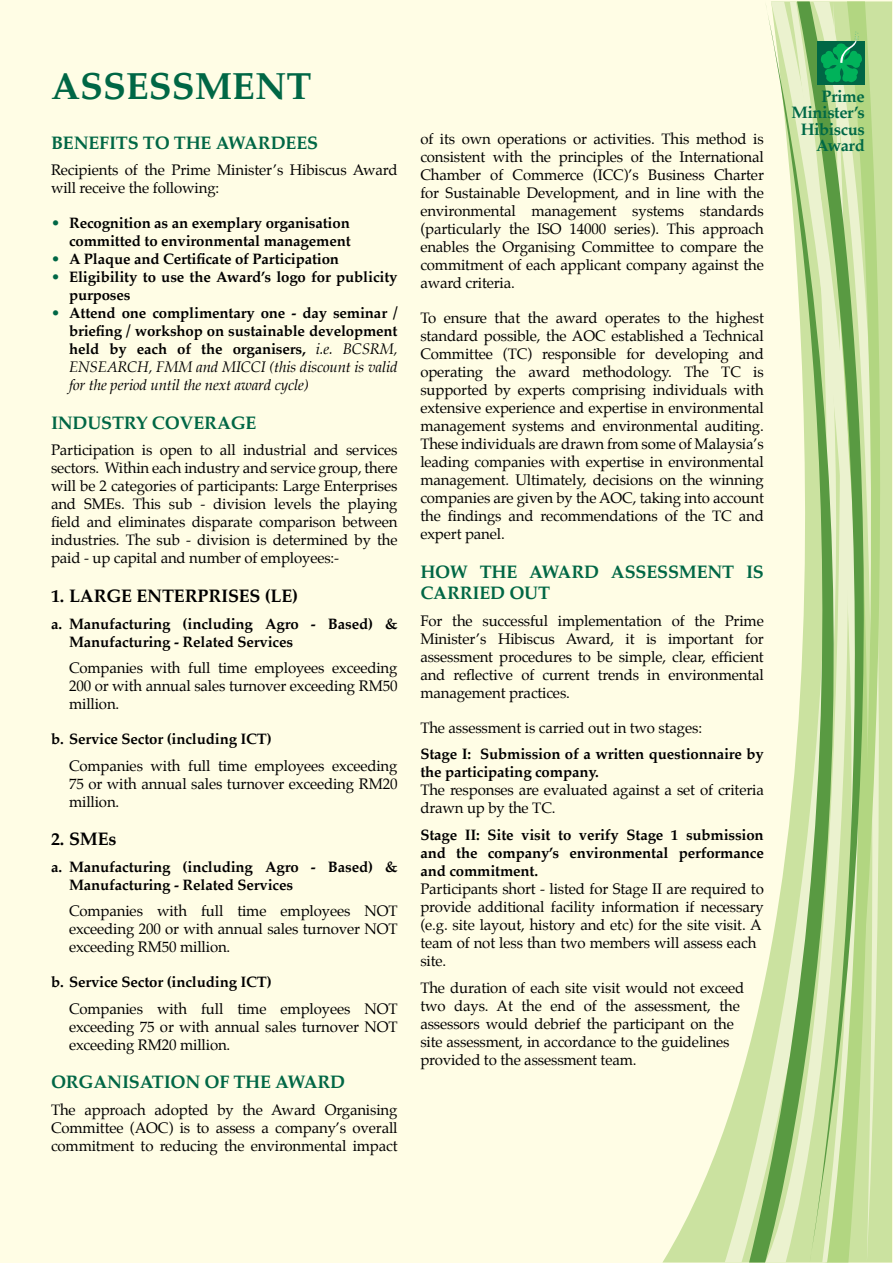
<style>
.page{position:relative;width:893px;height:1263px;background:#fffde5}
.page>*{position:absolute;margin:0;border:0;box-sizing:border-box;transform-origin:0 0}
.t1{font:700 37.5px "Palatino";color:#006745}
.t2{font:700 18px/21.6px "Palatino";letter-spacing:-.01em;color:#006745}
.t3{font:700 18px "Palatino";letter-spacing:-.01em;color:#000}
.t4{font:700 16.5px/16.5px "Palatino";letter-spacing:-.025em;color:#006946;text-align:right}
.t5{font:15px/18px "Palatino";letter-spacing:-.01em;color:#000;text-align:justify}
.t6{font:700 15px/18px "Palatino";letter-spacing:-.01em;color:#000}
.s1{font-weight:400;color:#006745}
.s2{font-weight:400;font-style:italic}
</style>
<div class="page">
<svg style="left:663px;top:1127px;width:62px;height:135px"></svg>
<svg style="left:725px;top:1048px;width:24px;height:214px;fill:#cbe2a0"></svg>
<svg style="left:749px;top:6px;width:22px;height:1256px"></svg>
<svg style="left:771px;top:1px;width:26px;height:1261px"></svg>
<svg style="left:797px;top:1px;width:36px;height:1261px;background:#b7d497"></svg>
<svg style="left:833px;top:1px;width:59px;height:1261px;background:#c0db99"></svg>
<div style="left:818px;top:41px;width:47px;height:44px;background:#006745"></div>
<svg style="left:821px;top:31px;width:43px;height:52px"></svg>
<h1 class="t1" style="left:51px;top:54px;width:262px">ASSESSMENT</h1>
<p class="t2" style="left:51px;top:131px;width:269px">BENEFITS TO THE AWARDEES</p>
<p class="t5" style="left:51px;top:161px;width:348px">Recipients of the Prime Minister’s Hibiscus Award will receive the following:</p>
<p class="t6" style="left:51px;top:214px;width:301px;text-align:right"><span class="s1">•</span> Recognition as an exemplary organisation committed to environmental management</p>
<p class="t6" style="left:51px;top:250px;width:290px"><span class="s1">•</span> A Plaque and Certificate of Participation</p>
<p class="t6" style="left:69px;top:268px;width:330px;text-indent:-18px"><span class="s1">•</span> Eligibility to use the Award’s logo for publicity purposes</p>
<p class="t6" style="left:69px;top:304px;width:330px;text-align:justify;text-indent:-18px"><span class="s1">•</span> Attend one complimentary one - day seminar / briefing / workshop on sustainable development held by each of the organisers, <span class="s2">i.e. BCSRM, ENSEARCH, FMM and MICCI (this discount is valid for the period until the next award cycle)</span></p>
<p class="t2" style="left:51px;top:411px;width:207px">INDUSTRY COVERAGE</p>
<p class="t5" style="left:51px;top:441px;width:348px">Participation is open to all industrial and services sectors. Within each industry and service group, there will be 2 categories of participants: Large Enterprises and SMEs. This sub - division levels the playing field and eliminates disparate comparison between industries. The sub - division is determined by the paid - up capital and number of employees:-</p>
<p class="t3" style="left:51px;top:580px;width:249px">1. LARGE ENTERPRISES (LE)</p>
<p class="t6" style="left:69px;top:614px;width:330px;text-indent:-18px">a. Manufacturing (including Agro - Based) &amp;<br>Manufacturing - Related Services</p>
<p class="t5" style="left:69px;top:659px;width:330px">Companies with full time employees exceeding 200 or with annual sales turnover exceeding RM50 million.</p>
<p class="t6" style="left:51px;top:730px;width:222px">b. Service Sector (including ICT)</p>
<p class="t5" style="left:69px;top:756px;width:330px">Companies with full time employees exceeding 75 or with annual sales turnover exceeding RM20 million.</p>
<p class="t3" style="left:51px;top:824px;width:67px">2. SMEs</p>
<p class="t6" style="left:69px;top:857px;width:330px;text-indent:-18px">a. Manufacturing (including Agro - Based) &amp;<br>Manufacturing - Related Services</p>
<p class="t5" style="left:69px;top:902px;width:330px">Companies with full time employees NOT exceeding 200 or with annual sales turnover NOT exceeding RM50 million.</p>
<p class="t6" style="left:51px;top:973px;width:222px">b. Service Sector (including ICT)</p>
<p class="t5" style="left:69px;top:999px;width:330px">Companies with full time employees NOT exceeding 75 or with annual sales turnover NOT exceeding RM20 million.</p>
<p class="t2" style="left:51px;top:1071px;width:296px">ORGANISATION OF THE AWARD</p>
<p class="t5" style="left:51px;top:1101px;width:348px">The approach adopted by the Award Organising Committee (AOC) is to assess a company’s overall commitment to reducing the environmental impact</p>
<p class="t5" style="left:420px;top:130px;width:345px">of its own operations or activities. This method is consistent with the principles of the International Chamber of Commerce (ICC)’s Business Charter for Sustainable Development, and in line with the environmental management systems standards (particularly the ISO 14000 series). This approach enables the Organising Committee to compare the commitment of each applicant company against the award criteria.</p>
<p class="t5" style="left:420px;top:309px;width:345px">To ensure that the award operates to the highest standard possible, the AOC established a Technical Committee (TC) responsible for developing and operating the award methodology. The TC is supported by experts comprising individuals with extensive experience and expertise in environmental management systems and environmental auditing.<br>These individuals are drawn from some of Malaysia’s leading companies with expertise in environmental management. Ultimately, decisions on the winning companies are given by the AOC, taking into account the findings and recommendations of the TC and expert panel.</p>
<p class="t2" style="left:420px;top:560px;width:345px">HOW THE AWARD ASSESSMENT IS<br>CARRIED OUT</p>
<p class="t5" style="left:420px;top:612px;width:345px">For the successful implementation of the Prime Minister’s Hibiscus Award, it is important for assessment procedures to be simple, clear, efficient and reflective of current trends in environmental management practices.</p>
<p class="t5" style="left:420px;top:719px;width:283px">The assessment is carried out in two stages:</p>
<p class="t6" style="left:420px;top:745px;width:345px">Stage I: Submission of a written questionnaire by the participating company.</p>
<p class="t5" style="left:420px;top:781px;width:345px">The responses are evaluated against a set of criteria drawn up by the TC.</p>
<p class="t6" style="left:420px;top:825px;width:345px;text-align:justify">Stage II: Site visit to verify Stage 1 submission and the company’s environmental performance and commitment.</p>
<p class="t5" style="left:420px;top:880px;width:345px;text-align:left">Participants short - listed for Stage II are required to provide additional facility information if necessary (e.g. site layout, history and etc) for the site visit. A team of not less than two members will assess each site.</p>
<p class="t5" style="left:420px;top:978px;width:326px;text-align:left">The duration of each site visit would not exceed two days. At the end of the assessment, the assessors would debrief the participant on the site assessment, in accordance to the guidelines provided to the assessment team.</p>
<p class="t4" style="left:791px;top:88px;width:75px">Prime<br>Minister’s<br>Hibiscus<br>Award</p>
</div>
